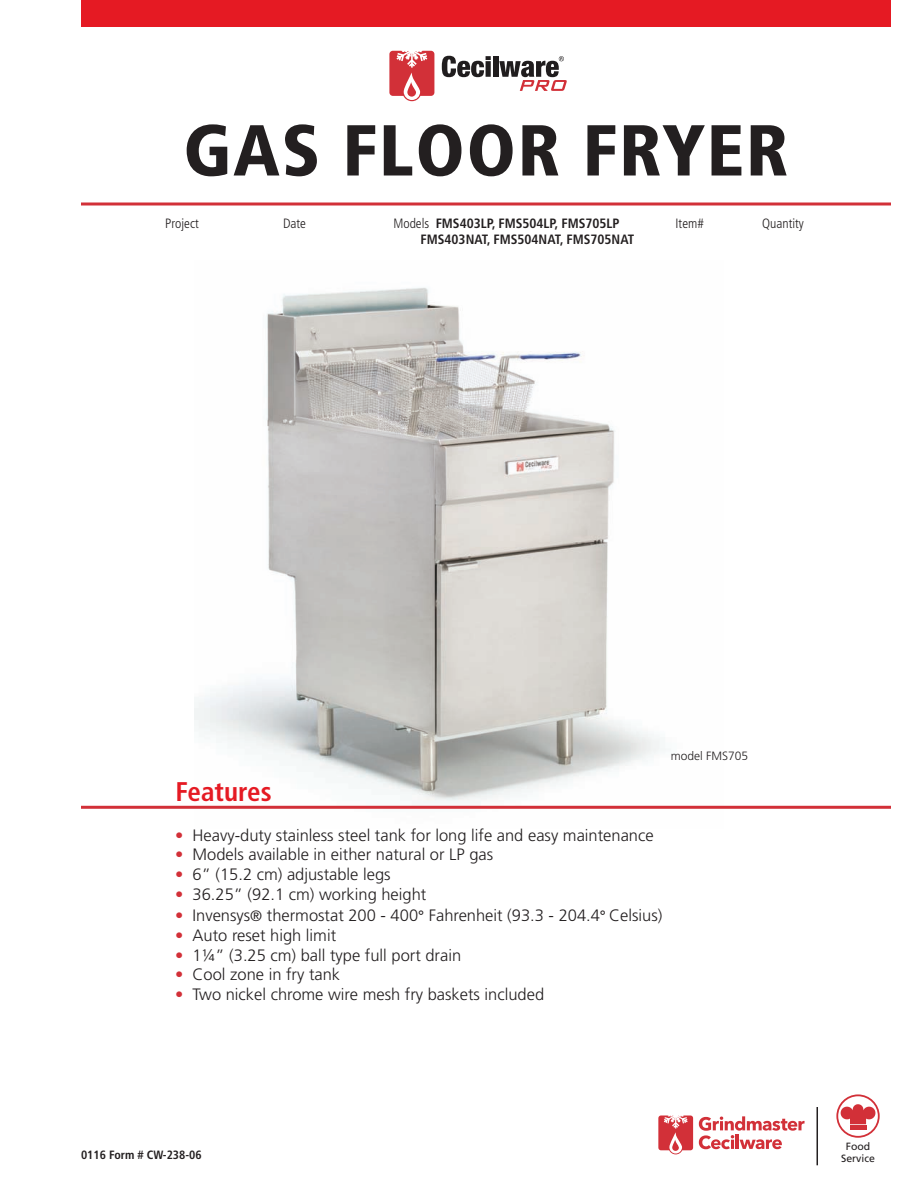
<style>
.page{position:relative;width:918px;height:1188px;background:#fff}
.page>*{position:absolute;margin:0;border:0;box-sizing:border-box;transform-origin:0 0}
.t1{font:900 condensed 72px "Frutiger LT Std";letter-spacing:.025em;color:#231f20}
.t2{font:700 condensed 27px "Frutiger LT Std";color:#e51a23}
.t3{font:300 16.5px "Frutiger LT Std";color:#231f20}
.t4{font:700 condensed 13.5px "Frutiger LT Std";color:#231f20}
.t5{font:300 condensed 13.5px "Frutiger LT Std";color:#231f20}
.t6{font:700 condensed 12px "Frutiger LT Std";color:#231f20}
.t7{font:300 12px "Frutiger LT Std";color:#231f20}
.t8{font:10.5px/12px "Frutiger LT Std";color:#231f20;text-align:center}
.s1{font-weight:300}
.s2{color:#d23038}
.s3{font-size:15px}
.s4{font-family:"Univers LT Std";font-weight:400;font-stretch:condensed;font-size:15px}
</style>
<div class="page">
<img style="left:195px;top:287px;width:528px;height:519px">
<div style="left:81px;top:0;width:810px;height:27px;background:#e51a23"></div>
<hr style="left:817px;top:1107px;width:1px;height:58px;background:#231f20">
<svg style="left:836px;top:1094px;width:44px;height:44px"></svg>
<svg style="left:81px;top:202px;width:810px;height:4px;background:#dd6369"></svg>
<hr style="left:81px;top:806px;width:810px;height:3px;background:#d23038">
<svg style="left:658px;top:1116px;width:35px;height:38px"></svg>
<svg style="left:699px;top:1116px;width:106px;height:33px"></svg>
<svg style="left:389px;top:51px;width:45px;height:50px"></svg>
<svg style="left:442px;top:56px;width:49px;height:21px"></svg>
<div style="left:493px;top:56px;width:5px;height:21px;background:#201d1e"></div>
<svg style="left:499px;top:56px;width:68px;height:35px"></svg>
<h1 class="t1" style="left:183px;top:107px;width:607px">GAS FLOOR FRYER</h1>
<p class="t5" style="left:165px;top:216px;width:35px">Project</p>
<p class="t5" style="left:283px;top:216px;width:25px">Date</p>
<p class="t4" style="left:393px;top:215px;width:228px"><span class="s1">Models</span> FMS403LP, FMS504LP, FMS705LP</p>
<p class="t5" style="left:676px;top:216px;width:30px">Item#</p>
<p class="t5" style="left:762px;top:216px;width:43px">Quantity</p>
<p class="t4" style="left:421px;top:231px;width:215px">FMS403NAT, FMS504NAT, FMS705NAT</p>
<h2 class="t2" style="left:176px;top:776px;width:98px">Features</h2>
<p class="t3" style="left:175px;top:826px;width:480px"><span class="s2">•</span> Heavy-duty stainless steel tank for long life and easy maintenance</p>
<p class="t3" style="left:175px;top:845px;width:320px"><span class="s2">•</span> Models available in either natural or LP gas</p>
<p class="t3" style="left:175px;top:865px;width:217px"><span class="s2">•</span> 6” (15.2 cm) adjustable legs</p>
<p class="t3" style="left:175px;top:885px;width:253px"><span class="s2">•</span> 36.25” (92.1 cm) working height</p>
<p class="t3" style="left:175px;top:906px;width:489px"><span class="s2">•</span> Invensys<span class="s3">®</span> thermostat 200 - 400<span class="s4">°</span> Fahrenheit (93.3 - 204.4<span class="s4">°</span> Celsius)</p>
<p class="t3" style="left:175px;top:926px;width:163px"><span class="s2">•</span> Auto reset high limit</p>
<p class="t3" style="left:175px;top:946px;width:288px"><span class="s2">•</span> 11/4” (3.25 cm) ball type full port drain</p>
<p class="t3" style="left:175px;top:965px;width:167px"><span class="s2">•</span> Cool zone in fry tank</p>
<p class="t3" style="left:175px;top:985px;width:371px"><span class="s2">•</span> Two nickel chrome wire mesh fry baskets included</p>
<p class="t7" style="left:671px;top:749px;width:79px">model FMS705</p>
<p class="t6" style="left:81px;top:1148px;width:122px">0116 Form # CW-238-06</p>
<p class="t8" style="left:841px;top:1140px;width:35px">Food<br>Service</p>
</div>
